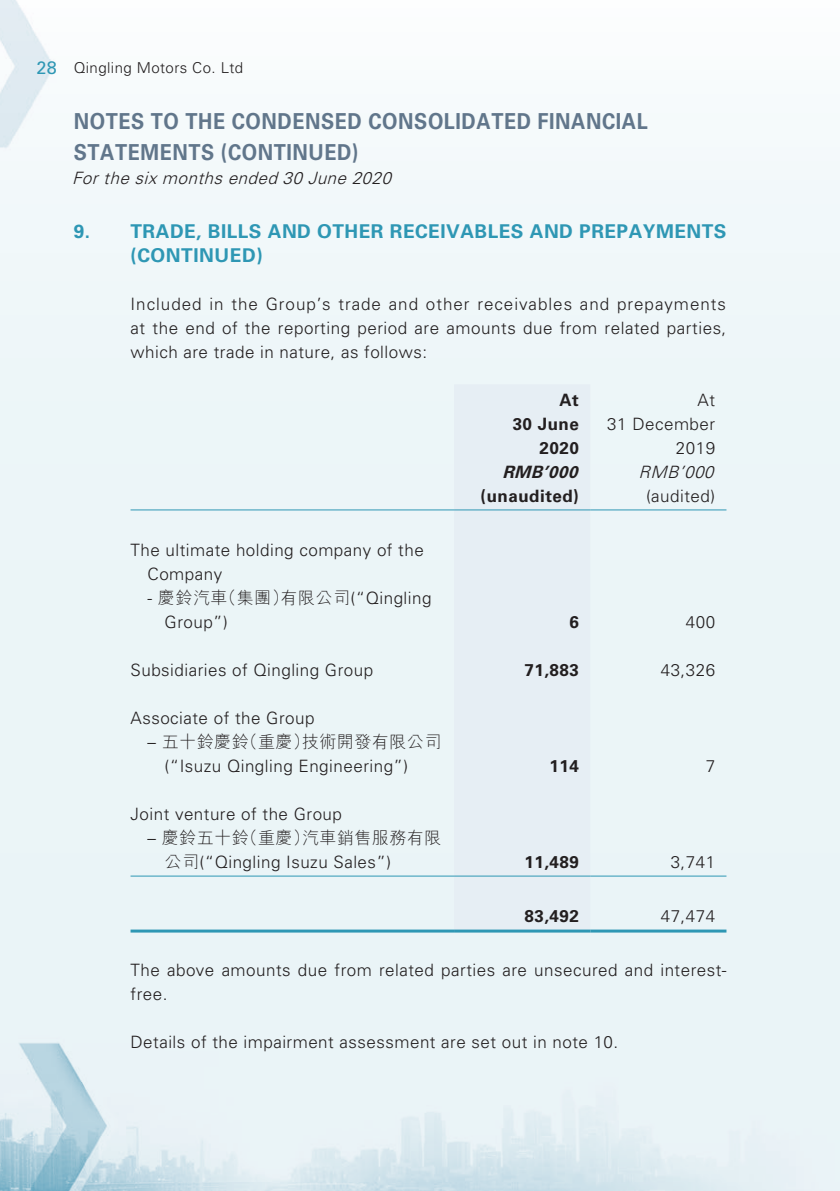
<style>
.page{position:relative;width:840px;height:1191px;background:#fff}
.page>*{position:absolute;margin:0;border:0;box-sizing:border-box;transform-origin:0 0}
.t1{font:700 22px/31px "Univers LT Std";letter-spacing:.03em;color:#61768b;scale:.9 1}
.t2{font:700 19px/24px "Univers LT Std";letter-spacing:.025em;color:#2e97b4}
.t3{font:300 17px/24px "Univers LT Std";letter-spacing:.03em;color:#231f20}
.t4{font:300 17px "M Hei HK";letter-spacing:.03em;color:#231f20}
.t5{font:700 17px "Univers LT Std";letter-spacing:.03em;color:#231f20}
.t6{font:italic 300 17px "Univers LT Std";color:#231f20}
.t7{font:italic 700 17px "Univers LT Std";color:#231f20}
.t8{font:300 15px "Univers LT Std";letter-spacing:.03em;color:#231f20}
.s1{font-weight:400;font-size:18px;color:#2e97b4}
.s2{font-family:"Univers LT Std"}
.s3{font-family:"M Hei HK"}
</style>
<div class="page">
<div style="left:0;top:0;width:839px;height:1191px;background:linear-gradient(to bottom,#f6fbfc,#e2eff3)"></div>
<div style="left:454px;top:384px;width:136px;height:545px;background:#e6eef4"></div>
<hr style="left:130px;top:509px;width:324px;height:1px;background:#2e97b4">
<hr style="left:454px;top:509px;width:136px;height:1px;background:#2e97b4">
<hr style="left:590px;top:509px;width:136px;height:1px;background:#2e97b4">
<hr style="left:130px;top:875px;width:324px;height:1px;background:#2e97b4">
<hr style="left:454px;top:875px;width:136px;height:1px;background:#2e97b4">
<hr style="left:590px;top:875px;width:136px;height:1px;background:#2e97b4">
<hr style="left:130px;top:929px;width:324px;height:3px;background:#2e97b4">
<hr style="left:454px;top:929px;width:136px;height:3px;background:#2e97b4">
<hr style="left:590px;top:929px;width:136px;height:3px;background:#2e97b4">
<p class="t8" style="left:36px;top:58px;width:208px"><span class="s1">28</span> Qingling Motors Co. Ltd</p>
<p class="t1" style="left:74px;top:106px;width:639px">NOTES TO THE CONDENSED CONSOLIDATED FINANCIAL<br>STATEMENTS (CONTINUED)</p>
<p class="t6" style="left:72px;top:168px;width:326px">Forthe sixmonthsended 30 June 2020</p>
<p class="t2" style="left:130px;top:220px;width:597px;text-indent:-57px">9. TRADE, BILLS AND OTHER RECEIVABLES AND PREPAYMENTS (CONTINUED)</p>
<p class="t3" style="left:130px;top:292px;width:597px;text-align:justify">Included in the Group’s trade and other receivables and prepayments at the end of the reporting period are amounts due from related parties, which are trade in nature, as follows:</p>
<p class="t5" style="left:559px;top:390px;width:21px">At</p>
<p class="t3" style="left:697px;top:388px;width:19px">At</p>
<p class="t5" style="left:512px;top:414px;width:68px">30 June</p>
<p class="t3" style="left:607px;top:412px;width:109px">31 December</p>
<p class="t5" style="left:539px;top:438px;width:41px">2020</p>
<p class="t3" style="left:675px;top:436px;width:41px">2019</p>
<p class="t7" style="left:502px;top:462px;width:82px">RMB’000</p>
<p class="t6" style="left:638px;top:462px;width:82px">RMB’000</p>
<p class="t5" style="left:480px;top:486px;width:100px">(unaudited)</p>
<p class="t3" style="left:645px;top:484px;width:71px">(audited)</p>
<p class="t3" style="left:147px;top:538px;width:278px;text-indent:-17px">The ultimate holding company of the<br>Company</p>
<p class="t4" style="left:147px;top:589px;width:285px"><span class="s2">-</span> 慶鈴汽車（集團）有限公司<span class="s2">(“Qingling</span></p>
<p class="t3" style="left:164px;top:610px;width:65px">Group”)</p>
<p class="t5" style="left:569px;top:612px;width:11px">6</p>
<p class="t3" style="left:685px;top:610px;width:31px">400</p>
<p class="t3" style="left:130px;top:658px;width:244px">Subsidiaries of Qingling Group</p>
<p class="t5" style="left:524px;top:660px;width:56px">71,883</p>
<p class="t3" style="left:660px;top:658px;width:56px">43,326</p>
<p class="t3" style="left:130px;top:706px;width:185px">Associate of the Group</p>
<p class="t4" style="left:147px;top:733px;width:295px"><span class="s2">–</span> 五十鈴慶鈴（重慶）技術開發有限公司</p>
<p class="t3" style="left:164px;top:754px;width:245px">(“Isuzu Qingling Engineering”)</p>
<p class="t5" style="left:549px;top:756px;width:31px">114</p>
<p class="t3" style="left:705px;top:754px;width:11px">7</p>
<p class="t3" style="left:130px;top:802px;width:213px">Joint venture of the Group</p>
<p class="t4" style="left:147px;top:829px;width:295px"><span class="s2">–</span> 慶鈴五十鈴（重慶）汽車銷售服務有限</p>
<p class="t3" style="left:164px;top:850px;width:228px"><span class="s3">公司</span>(“Qingling Isuzu Sales”)</p>
<p class="t5" style="left:524px;top:852px;width:56px">11,489</p>
<p class="t3" style="left:670px;top:850px;width:46px">3,741</p>
<p class="t5" style="left:524px;top:906px;width:56px">83,492</p>
<p class="t3" style="left:660px;top:904px;width:56px">47,474</p>
<p class="t3" style="left:130px;top:958px;width:597px">The above amounts due from related parties are unsecured and interest&shy;free.</p>
<p class="t3" style="left:130px;top:1030px;width:489px">Details of the impairment assessment are set out in note 10.</p>
</div>
